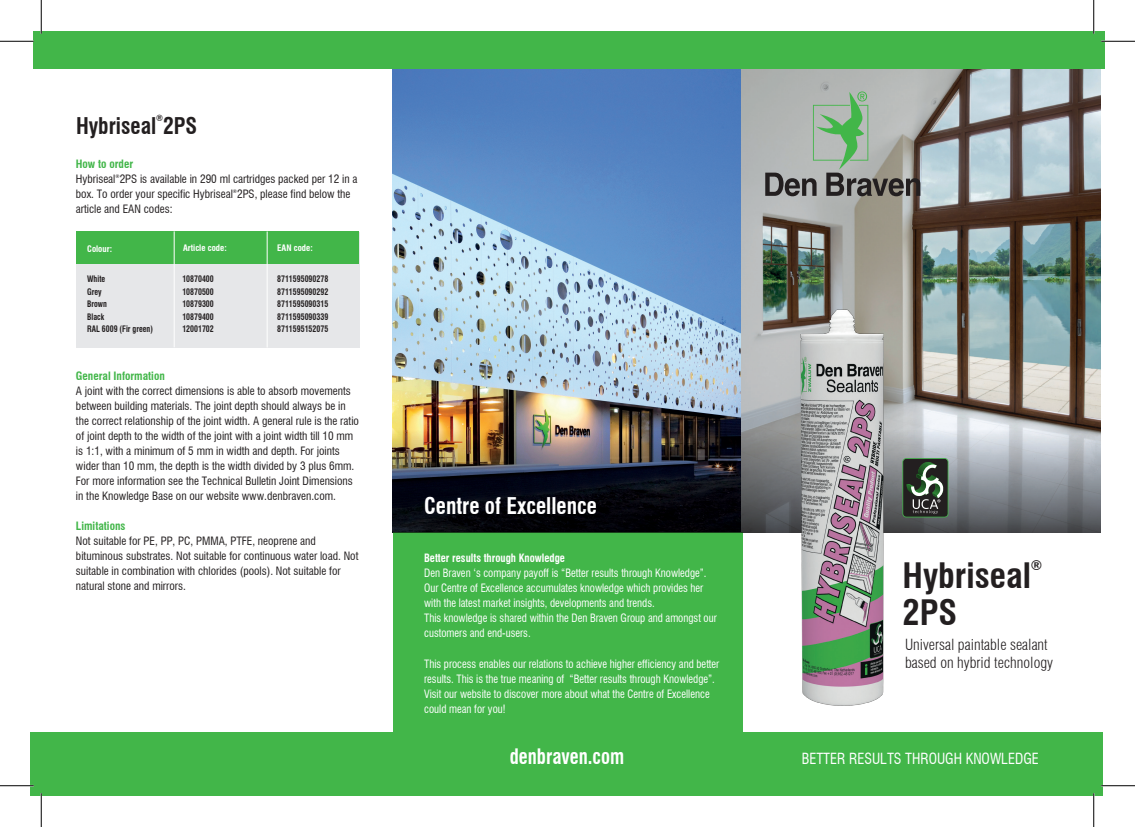
<style>
.page{position:relative;width:1135px;height:827px;background:#fff}
.page>*{position:absolute;margin:0;border:0;box-sizing:border-box;transform-origin:0 0}
.t1{font:700 condensed 34.25px "Swiss 721 BT";color:#231f20}
.t2{font:700 condensed 22.5px "Swiss 721 BT";color:#fff;scale:.95 1}
.t3{font:700 condensed 22.5px "Swiss 721 BT";color:#231f20;scale:.95 1}
.t4{font:700 condensed 20.88px "Swiss 721 BT";color:#fff;scale:.9 1}
.t5{font:300 condensed 15px/17.5px "Swiss 721 BT";color:#231f20}
.t6{font:condensed 15px "Swiss 721 BT";color:#fff;scale:.95 1}
.t7{font:700 condensed 13.62px "Swiss 721 BT";color:#231f20}
.t8{font:condensed 11.25px/15px "Swiss 721 BT";color:#231f20}
.t9{font:condensed 11.25px/15px "Swiss 721 BT";color:#fff;scale:.95 1}
.t10{font:700 condensed 11.25px "Swiss 721 BT";color:#42b649}
.t11{font:700 condensed 11.25px "Swiss 721 BT";color:#fff;scale:.95 1}
.t12{font:700 condensed 8.75px/12.5px "Swiss 721 BT";color:#231f20;text-align:justify;scale:.9 1}
.t13{font:700 condensed 8.75px "Swiss 721 BT";color:#fff}
.t14{font:700 condensed 8.75px "Swiss 721 BT";color:#231f20;scale:.95 1}
.t15{font:condensed 5px "Swiss 721 BT";color:#231f20}
</style>
<div class="page">
<img style="left:393px;top:69px;width:349px;height:360px">
<img style="left:742px;top:69px;width:358px;height:360px">
<div style="left:33px;top:31px;width:1071px;height:38px;background:#42b649"></div>
<div style="left:31px;top:732px;width:1072px;height:64px;background:#42b649"></div>
<div style="left:393px;top:532px;width:349px;height:202px;background:#42b649"></div>
<div style="left:76px;top:232px;width:283px;height:115px;background:#e6e7e9"></div>
<div style="left:76px;top:231px;width:283px;height:33px;background:#42b649"></div>
<hr style="left:174px;top:231px;width:1px;height:116px;background:#fff">
<hr style="left:267px;top:231px;width:1px;height:116px;background:#fff">
<svg style="left:765px;top:91px;width:155px;height:105px;background:#9aa49a"></svg>
<img style="left:393px;top:429px;width:707px;height:103px">
<img style="left:792px;top:300px;width:102px;height:406px">
<svg style="left:902px;top:458px;width:46px;height:59px;background:#434d42"></svg>
<hr style="left:0;top:40px;width:34px;height:2px;background:#fff">
<hr style="left:1101px;top:40px;width:34px;height:2px;background:#fff">
<hr style="left:40px;top:0;width:2px;height:34px;background:#fff">
<hr style="left:40px;top:793px;width:2px;height:34px;background:#fff">
<hr style="left:0;top:41px;width:34px;height:1px;background:#000">
<hr style="left:1101px;top:41px;width:34px;height:1px;background:#000">
<hr style="left:0;top:785px;width:34px;height:1px;background:#000">
<hr style="left:1101px;top:785px;width:34px;height:1px;background:#000">
<hr style="left:41px;top:0;width:1px;height:34px;background:#000">
<hr style="left:41px;top:793px;width:1px;height:34px;background:#000">
<hr style="left:1093px;top:0;width:1px;height:34px;background:#000">
<hr style="left:1093px;top:793px;width:1px;height:34px;background:#000">
<p class="t14" style="left:156px;top:113px;width:9px">®</p>
<h2 class="t3" style="left:76px;top:112px;width:129px">Hybriseal 2PS</h2>
<p class="t10" style="left:76px;top:157px;width:59px">How to order</p>
<p class="t8" style="left:76px;top:171px;width:283px">Hybriseal 2PS is available in 290 ml cartridges packed per 12 in a</p>
<p class="t15" style="left:115px;top:173px;width:6px">®</p>
<p class="t8" style="left:76px;top:186px;width:276px">box. To order your specific Hybriseal 2PS, please find below the</p>
<p class="t15" style="left:233px;top:188px;width:6px">®</p>
<p class="t8" style="left:76px;top:201px;width:98px">article and EAN codes:</p>
<p class="t13" style="left:87px;top:243px;width:26px">Colour:</p>
<p class="t13" style="left:183px;top:243px;width:45px">Article code:</p>
<p class="t13" style="left:277px;top:243px;width:37px">EAN code:</p>
<p class="t12" style="left:87px;top:273px;width:75px;text-align:left">White<br>Grey<br>Brown<br>Black<br>RAL 6009 (Fir green)</p>
<p class="t12" style="left:182px;top:273px;width:36px">10870400<br>10870500<br>10879300<br>10879400<br>12001702</p>
<p class="t12" style="left:277px;top:273px;width:58px">8711595090278<br>8711595090292<br>8711595090315<br>8711595090339<br>8711595152075</p>
<p class="t10" style="left:76px;top:369px;width:90px">General Information</p>
<p class="t8" style="left:76px;top:383px;width:285px">A joint with the correct dimensions is able to absorb movements between building materials. The joint depth should always be in the correct relationship of the joint width. A general rule is the ratio of joint depth to the width of the joint with a joint width till 10 mm is 1:1, with a minimum of 5 mm in width and depth. For joints wider than 10 mm, the depth is the width divided by 3 plus 6mm.<br>For more information see the Technical Bulletin Joint Dimensions in the Knowledge Base on our website www.denbraven.com.</p>
<p class="t10" style="left:76px;top:519px;width:51px">Limitations</p>
<p class="t8" style="left:76px;top:533px;width:284px">Not suitable for PE, PP, PC, PMMA, PTFE, neoprene and bituminous substrates. Not suitable for continuous water load. Not suitable in combination with chlorides (pools). Not suitable for natural stone and mirrors.</p>
<h2 class="t2" style="left:424px;top:492px;width:183px">Centre of Excellence</h2>
<p class="t11" style="left:424px;top:551px;width:150px">Better results through Knowledge</p>
<p class="t9" style="left:424px;top:566px;width:310px">Den Braven ‘s company payoff is “Better results through Knowledge”.<br>Our Centre of Excellence accumulates knowledge which provides her with the latest market insights, developments and trends.<br>This knowledge is shared within the Den Braven Group and amongst our customers and end-users.</p>
<p class="t9" style="left:424px;top:656px;width:312px">This process enables our relations to achieve higher efficiency and better results. This is the true meaning of “Better results through Knowledge”.<br>Visit our website to discover more about what the Centre of Excellence could mean for you!</p>
<h1 class="t1" style="left:903px;top:555px;width:130px">Hybriseal</h1>
<p class="t7" style="left:1031px;top:557px;width:13px">®</p>
<h1 class="t1" style="left:903px;top:592px;width:56px">2PS</h1>
<h3 class="t5" style="left:905px;top:636px;width:150px">Universal paintable sealant based on hybrid technology</h3>
<h3 class="t4" style="left:510px;top:743px;width:128px">denbraven.com</h3>
<h3 class="t6" style="left:802px;top:749px;width:251px">BETTER RESULTS THROUGH KNOWLEDGE</h3>
</div>
